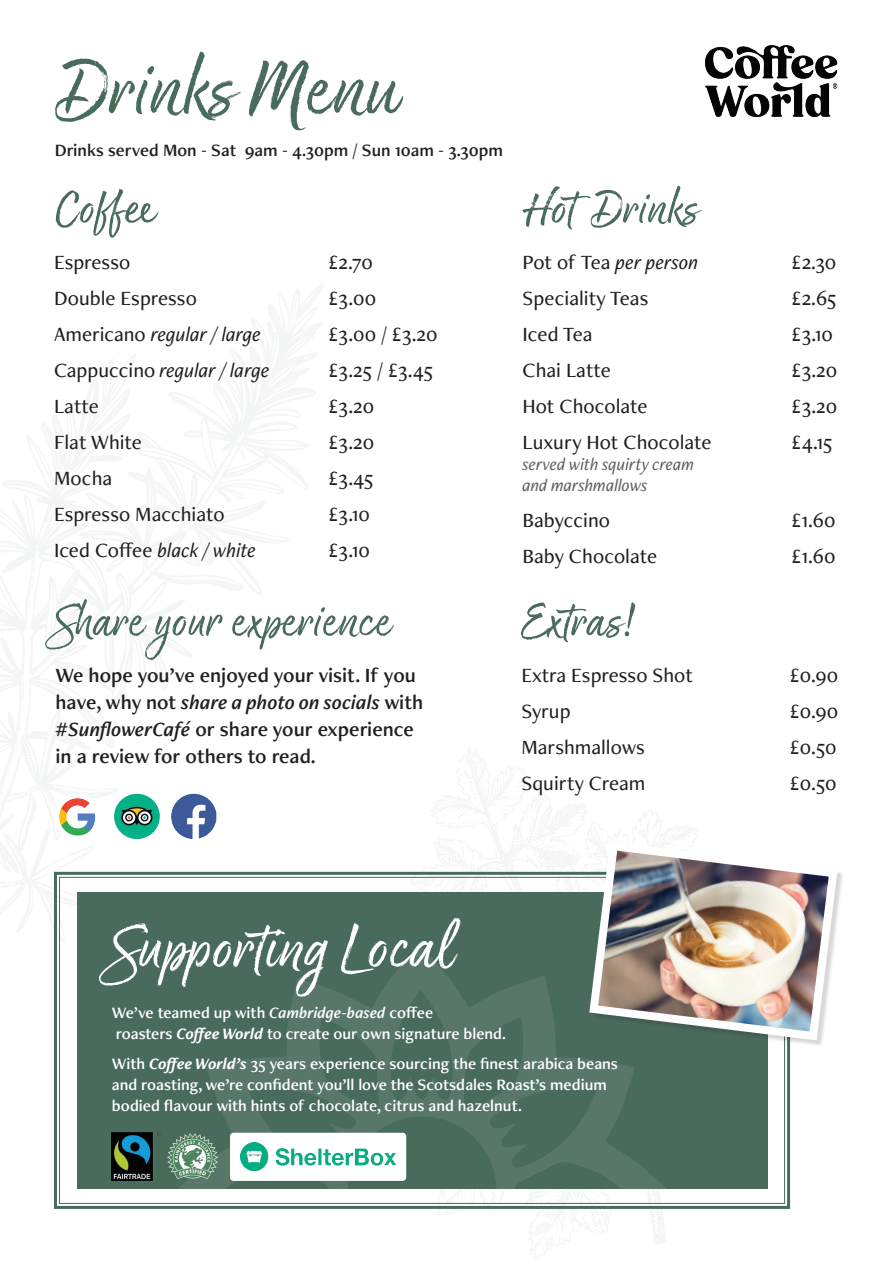
<style>
.page{position:relative;width:893px;height:1263px;background:#fff}
.page>*{position:absolute;margin:0;border:0;box-sizing:border-box;transform-origin:0 0}
.t1{font:90px "Good Karma";color:#496b5b}
.t2{font:72px "Good Karma";color:#fff}
.t3{font:54px "Good Karma";color:#496b5b}
.t4{font:500 21px/36px "Freight Neo Pro";color:#231f20}
.t5{font:21px/27px "Freight Neo Pro Semi";color:#231f20}
.t6{font:18px "Freight Neo Pro Semi";color:#231f20}
.t7{font:italic 500 18px/21px "Freight Neo Pro";color:#5b5f60}
.t8{font:16.5px/21px "Freight Neo Pro Semi";color:#fff}
.s1{font-style:italic}
.s2{font-family:"Freight Neo Pro";font-weight:700;font-style:italic}
</style>
<div class="page">
<svg style="left:0;top:284px;width:323px;height:648px"></svg>
<svg style="left:229px;top:662px;width:467px;height:597px"></svg>
<svg style="left:52px;top:870px;width:739px;height:340px"></svg>
<div style="left:77px;top:892px;width:690px;height:297px;background:#496b5b"></div>
<svg style="left:177px;top:946px;width:490px;height:243px"></svg>
<img style="left:585px;top:837px;width:257px;height:208px">
<div style="left:230px;top:1133px;width:176px;height:48px;background:#fff;border-radius:4px"></div>
<img style="left:114px;top:794px;width:46px;height:45px;border-radius:23px">
<img style="left:171px;top:794px;width:45px;height:45px">
<img style="left:55px;top:794px;width:46px;height:45px;border-radius:23px">
<img style="left:112px;top:1133px;width:48px;height:48px">
<img style="left:167px;top:1133px;width:50px;height:45px">
<img style="left:240px;top:1143px;width:156px;height:28px">
<img style="left:705px;top:45px;width:133px;height:72px">
<h1 class="t1" style="left:55px;top:36px;width:345px">Drinks Menu</h1>
<p class="t6" style="left:55px;top:137px;width:450px">Drinks served Mon - Sat 9am - 4.30pm / Sun 10am - 3.30pm</p>
<h3 class="t3" style="left:55px;top:176px;width:105px">Coffee</h3>
<p class="t4" style="left:54px;top:243px;width:217px">Espresso<br>Double Espresso<br>Americano <span class="s1">regular / large<br></span>Cappuccino <span class="s1">regular / large<br></span>Latte<br>Flat White<br>Mocha<br>Espresso Macchiato<br>Iced Coffee <span class="s1">black / white</span></p>
<p class="t4" style="left:328px;top:243px;width:111px">£2.70<br>£3.00<br>£3.00 / £3.20 £3.25 / £3.45 £3.20<br>£3.20<br>£3.45<br>£3.10<br>£3.10</p>
<h3 class="t3" style="left:55px;top:589px;width:338px">Share your experience</h3>
<p class="t5" style="left:56px;top:661px;width:369px">We hope you’ve enjoyed your visit. If you have, why not <span class="s1">share a photo on socials</span> with <span class="s1">#SunflowerCafé</span> or share your experience in a review for others to read.</p>
<h3 class="t3" style="left:522px;top:176px;width:177px">Hot Drinks</h3>
<p class="t4" style="left:522px;top:243px;width:191px">Pot of Tea <span class="s1">per person<br></span>Speciality Teas<br>Iced Tea<br>Chai Latte<br>Hot Chocolate<br>Luxury Hot Chocolate</p>
<p class="t7" style="left:522px;top:453px;width:173px">served with squirty cream and marshmallows</p>
<p class="t4" style="left:522px;top:501px;width:136px">Babyccino<br>Baby Chocolate</p>
<p class="t4" style="left:792px;top:243px;width:47px">£2.30 £2.65 £3.10 £3.20 £3.20 £4.15</p>
<p class="t4" style="left:792px;top:501px;width:46px">£1.60 £1.60</p>
<h3 class="t3" style="left:521px;top:589px;width:115px">Extras!</h3>
<p class="t4" style="left:521px;top:656px;width:173px">Extra Espresso Shot<br>Syrup<br>Marshmallows<br>Squirty Cream</p>
<p class="t4" style="left:790px;top:656px;width:50px;text-align:justify">£0.90 £0.90 £0.50 £0.50</p>
<h2 class="t2" style="left:112px;top:905px;width:344px">Supporting Local</h2>
<p class="t8" style="left:112px;top:1002px;width:395px">We’ve teamed up with <span class="s1">Cambridge-based</span> coffee<br>roasters <span class="s2">Coffee World</span> to create our own signature blend.</p>
<p class="t8" style="left:112px;top:1053px;width:508px">With <span class="s2">Coffee World’s</span> 35 years experience sourcing the finest arabica beans and roasting, we’re confident you’ll love the Scotsdales Roast’s medium bodied flavour with hints of chocolate, citrus and hazelnut.</p>
</div>
